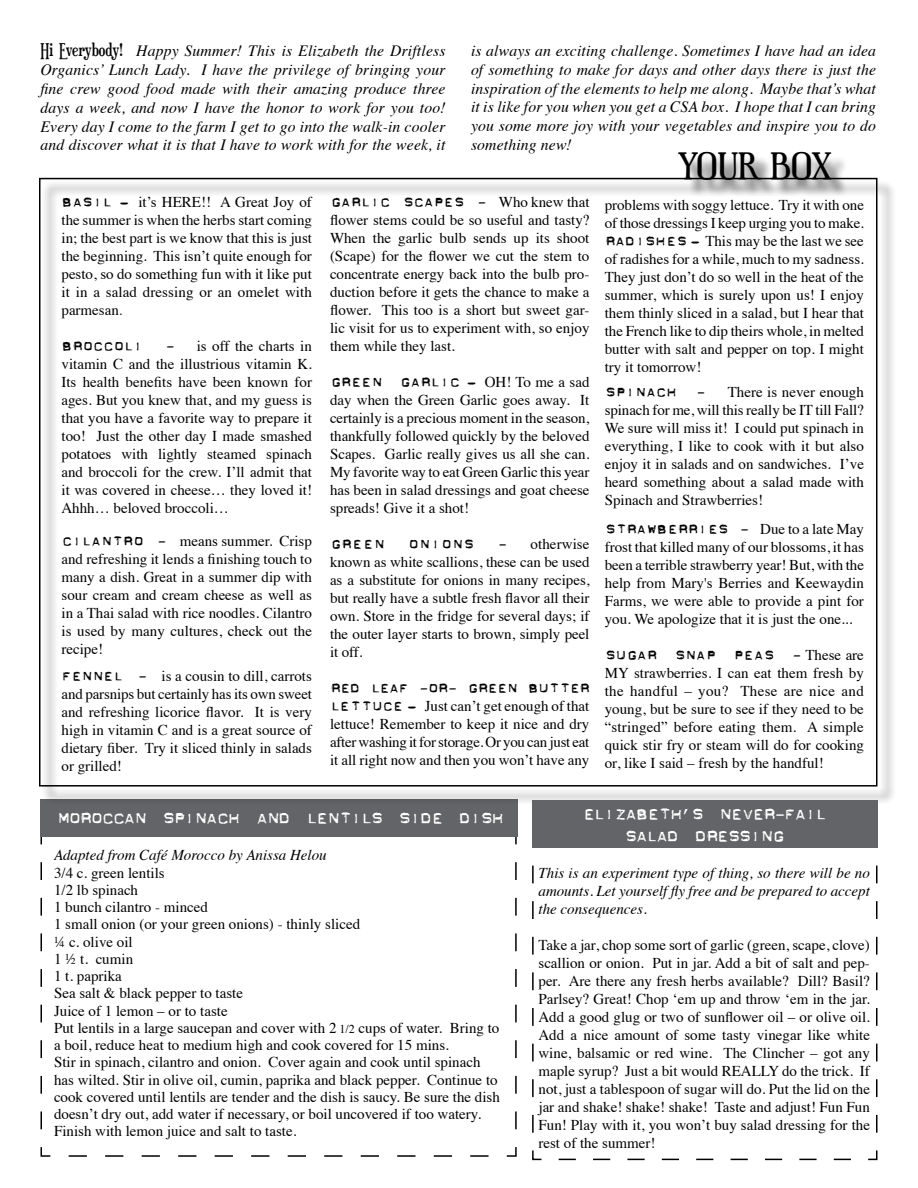
<style>
.page{position:relative;width:918px;height:1188px;background:#fff}
.page>*{position:absolute;margin:0;border:0;box-sizing:border-box;transform-origin:0 0}
.t1{font:31.5px "Euphorigenic";color:#000;scale:1.33 1}
.t2{font:18px/21.6px "GF Ordner Inverted";letter-spacing:-.08em;color:#fff;text-align:center}
.t3{font:italic 15.6px/18.8px "Times";letter-spacing:.01em;color:#000;text-align:justify}
.t4{font:15px/18px "Times";color:#000;text-align:justify}
.t5{font:italic 15px/18px "Times";color:#000;text-align:justify}
.t6{font:15px "GF Ordner Inverted";letter-spacing:-.005em;color:#000}
.t7{font:15px "GF Ordner Inverted";letter-spacing:-.035em;color:#000}
.s1{font-family:"Euphorigenic";font-style:normal;font-size:18.6px}
.s2{font-family:"GF Ordner Inverted"}
.s3{font-family:"urania czech"}
.s4{font-size:13.5px}
.s5{font-family:"Times"}
.s6{font-size:12px}
.s7{font-family:"Courier New"}
</style>
<div class="page">
<svg style="left:532px;top:865px;width:346px;height:296px"></svg>
<svg style="left:40px;top:837px;width:477px;height:320px"></svg>
<div style="left:40px;top:799px;width:478px;height:38px;background:#636467"></div>
<div style="left:41px;top:180px;width:855px;height:625px;background:#000;opacity:.75"></div>
<div style="left:681px;top:155px;width:168px;height:43px;background:#000;opacity:.75"></div>
<div style="left:532px;top:800px;width:346px;height:48px;background:#636467"></div>
<p class="t3" style="left:40px;top:41px;width:407px"><span class="s1">Hi Everybody!</span> Happy Summer! This is Elizabeth the Driftless Organics’ Lunch Lady. I have the privilege of bringing your fine crew good food made with their amazing produce three days a week, and now I have the honor to work for you too!<br>Every day I come to the farm I get to go into the walk-in cooler and discover what it is that I have to work with for the week, it</p>
<p class="t3" style="left:471px;top:40px;width:407px">is always an exciting challenge. Sometimes I have had an idea of something to make for days and other days there is just the inspiration of the elements to help me along. Maybe that’s what it is like for you when you get a CSA box. I hope that I can bring you some more joy with your vegetables and inspire you to do something new!</p>
<h1 class="t1" style="left:678px;top:148px;width:117px">YOUR BOX</h1>
<p class="t4" style="left:62px;top:192px;width:252px"><span class="s2">BASIL</span> <span class="s3">-</span> it’s HERE!! A Great Joy of the summer is when the herbs start coming in; the best part is we know that this is just the beginning. This isn’t quite enough for pesto, so do something fun with it like put it in a salad dressing or an omelet with parmesan<span class="s4">.</span></p>
<p class="t6" style="left:62px;top:339px;width:83px">BROCCOLI</p>
<p class="t4" style="left:62px;top:336px;width:252px;text-indent:103px"><span class="s2">-</span> is off the charts in vitamin C and the illustrious vitamin K.<br>Its health benefits have been known for ages. But you knew that, and my guess is that you have a favorite way to prepare it too! Just the other day I made smashed potatoes with lightly steamed spinach and broccoli for the crew. I’ll admit that it was covered in cheese… they loved it!<br>Ahhh… beloved broccoli…</p>
<p class="t4" style="left:62px;top:531px;width:252px"><span class="s2">CILANTRO -</span> means summer. Crisp and refreshing it lends a finishing touch to many a dish. Great in a summer dip with sour cream and cream cheese as well as in a Thai salad with rice noodles. Cilantro is used by many cultures, check out the recipe!</p>
<p class="t4" style="left:62px;top:666px;width:252px"><span class="s2">FENNEL -</span> is a cousin to dill, carrots and parsnips but certainly has its own sweet and refreshing licorice flavor. It is very high in vitamin C and is a great source of dietary fiber. Try it sliced thinly in salads or grilled!</p>
<p class="t6" style="left:330px;top:195px;width:261px">GARLIC SCAPES - <span class="s5">Who knew that</span></p>
<p class="t4" style="left:330px;top:210px;width:261px">flower stems could be so useful and tasty?<br>When the garlic bulb sends up its shoot (Scape) for the flower we cut the stem to concentrate energy back into the bulb pro&shy;duction before it gets the chance to make a flower. This too is a short but sweet gar&shy;lic visit for us to experiment with, so enjoy them while they last.</p>
<p class="t6" style="left:330px;top:375px;width:261px">Green Garlic <span class="s3">-</span> <span class="s5">OH! To me a sad</span></p>
<p class="t4" style="left:330px;top:390px;width:261px">day when the Green Garlic goes away. It certainly is a precious moment in the season, thankfully followed quickly by the beloved Scapes. Garlic really gives us all she can.<br>My favorite way to eat Green Garlic this year has been in salad dressings and goat cheese spreads! Give it a shot!</p>
<p class="t6" style="left:330px;top:537px;width:56px">GREEN</p>
<p class="t6" style="left:408px;top:537px;width:67px">ONIONS</p>
<p class="t4" style="left:330px;top:534px;width:261px;text-indent:167px"><span class="s2">-</span> otherwise known as white scallions, these can be used as a substitute for onions in many recipes, but really have a subtle fresh flavor all their own. Store in the fridge for several days; if the outer layer starts to brown, simply peel it off.</p>
<p class="t7" style="left:330px;top:681px;width:261px">RED LEAF -or- GReen BUTTER</p>
<p class="t4" style="left:330px;top:696px;width:261px"><span class="s2">lettuce</span> <span class="s3">-</span> Just can’t get enough of that lettuce! Remember to keep it nice and dry after washing it for storage. Or you can just eat it all right now and then you won’t have any</p>
<p class="t4" style="left:605px;top:194px;width:261px">problems with soggy lettuce. Try it with one of those dressings I keep urging you to make.<br><span class="s2">Radishes</span> <span class="s3">-</span> This may be the last we see of radishes for a while, much to my sadness.<br>They just don’t do so well in the heat of the summer, which is surely upon us! I enjoy them thinly sliced in a salad, but I hear that the French like to dip theirs whole, in melted butter with salt and pepper on top. I might try it tomorrow!</p>
<p class="t6" style="left:605px;top:385px;width:102px">Spinach -</p>
<p class="t4" style="left:605px;top:382px;width:261px;text-indent:123px">There is never enough spinach for me, will this really be IT till Fall?<br>We sure will miss it! I could put spinach in everything, I like to cook with it but also enjoy it in salads and on sandwiches. I’ve heard something about a salad made with Spinach and Strawberries!</p>
<p class="t6" style="left:605px;top:522px;width:261px">STRAWBERRIES - <span class="s5">Due to a late May</span></p>
<p class="t4" style="left:605px;top:536px;width:261px">frost that killed many of our blossoms, it has been a terrible strawberry year! But, with the help from Mary's Berries and Keewaydin Farms, we were able to provide a pint for you. We apologize that it is just the one...</p>
<p class="t6" style="left:605px;top:648px;width:261px">SUGAR SNAP PEAS - <span class="s5">These are</span></p>
<p class="t4" style="left:605px;top:662px;width:261px">MY strawberries. I can eat them fresh by the handful – you? These are nice and young, but be sure to see if they need to be “stringed” before eating them. A simple quick stir fry or steam will do for cooking or, like I said – fresh by the handful!</p>
<p class="t2" style="left:56px;top:808px;width:449px">Moroccan Spinach and Lentils side dish</p>
<p class="t5" style="left:54px;top:845px;width:274px">Adapted from Café Morocco by Anissa Helou</p>
<p class="t4" style="left:54px;top:863px;width:447px;line-height:17.2px;text-align:left">3/4 c. green lentils<br>1/2 lb spinach<br>1 bunch cilantro - minced<br>1 small onion (or your green onions) - thinly sliced<br>¼ c. olive oil<br>1 ½ t. cumin<br>1 t. paprika<br>Sea salt &amp; black pepper to taste<br>Juice of 1 lemon – or to taste<br>Put lentils in a large saucepan and cover with 2 <span class="s6">1/2</span> cups of water. Bring to a boil, reduce heat to medium high and cook covered for 15 mins.<br>Stir in spinach, cilantro and onion. Cover again and cook until spinach has wilted. Stir in olive oil, cumin, paprika and black pepper. Continue to cook covered until lentils are tender and the dish is saucy. Be sure the dish doesn’t dry out, add water if necessary, or boil uncovered if too watery.<br>Finish with lemon juice and salt to taste.</p>
<p class="t2" style="left:582px;top:804px;width:245px">Elizabeth<span class="s7">’</span>s never-fail salad dressing</p>
<p class="t5" style="left:538px;top:863px;width:333px">This is an experiment type of thing, so there will be no amounts. Let yourself fly free and be prepared to accept the consequences.</p>
<p class="t4" style="left:538px;top:934px;width:333px">Take a jar, chop some sort of garlic (green, scape, clove) scallion or onion. Put in jar. Add a bit of salt and pep&shy;per. Are there any fresh herbs available? Dill? Basil?<br>Parlsey? Great! Chop ‘em up and throw ‘em in the jar.<br>Add a good glug or two of sunflower oil – or olive oil.<br>Add a nice amount of some tasty vinegar like white wine, balsamic or red wine. The Clincher – got any maple syrup? Just a bit would REALLY do the trick. If not, just a tablespoon of sugar will do. Put the lid on the jar and shake! shake! shake! Taste and adjust! Fun Fun Fun! Play with it, you won’t buy salad dressing for the rest of the summer!</p>
</div>
